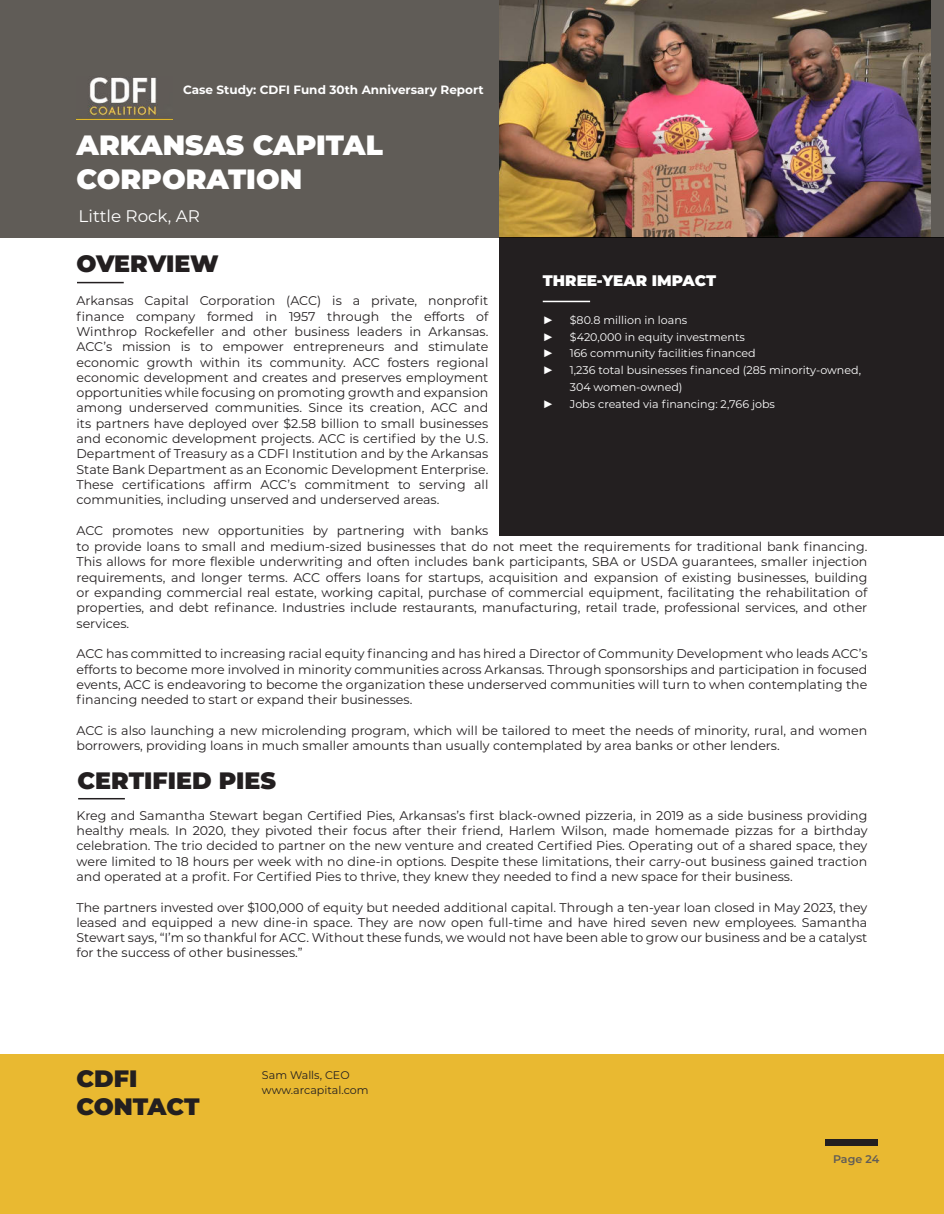
<style>
.page{position:relative;width:944px;height:1214px;background:#fff}
.page>*{position:absolute;margin:0;border:0;box-sizing:border-box;transform-origin:0 0}
.t1{font:900 27.9px/33.5px "Montserrat";color:#fff}
.t2{font:900 23.7px "Montserrat";color:#231f20}
.t3{font:16.8px "Montserrat";color:#fff}
.t4{font:900 15.3px "Montserrat";color:#fff}
.t5{font:12.6px/15.3px "Montserrat";color:#231f20;text-align:justify}
.t6{font:700 12px "Montserrat";color:#fff}
.t7{font:11.1px/16.8px "Montserrat";color:#fff}
.t8{font:11.1px "Montserrat";color:#231f20}
.t9{font:600 11.1px "Montserrat";letter-spacing:-.01em;color:#605c57}
.t10{font:11.1px "Arial";color:#fff}
</style>
<div class="page">
<div style="left:0;top:0;width:944px;height:237px;background:#605c57"></div>
<hr style="left:77px;top:282px;width:47px;height:1px;background:#231f20">
<img style="left:76px;top:77px;width:96px;height:43px">
<img style="left:499px;top:0;width:431px;height:237px">
<hr style="left:78px;top:798px;width:47px;height:1px;background:#231f20">
<div style="left:0;top:1054px;width:944px;height:160px;background:#e9b931"></div>
<div style="left:499px;top:237px;width:445px;height:299px;background:#231f20"></div>
<hr style="left:542px;top:301px;width:48px;height:1px;background:#fff">
<div style="left:825px;top:1139px;width:52px;height:6px;background:#231f20"></div>
<p class="t6" style="left:183px;top:84px;width:302px">Case Study: CDFI Fund 30th Anniversary Report</p>
<h1 class="t1" style="left:76px;top:129px;width:308px">ARKANSAS CAPITAL<br>CORPORATION</h1>
<h3 class="t3" style="left:79px;top:208px;width:123px">Little Rock, AR</h3>
<h2 class="t2" style="left:76px;top:250px;width:144px">OVERVIEW</h2>
<p class="t5" style="left:76px;top:294px;width:413px">Arkansas Capital Corporation (ACC) is a private, nonprofit finance company formed in 1957 through the efforts of Winthrop Rockefeller and other business leaders in Arkansas.<br>ACC’s mission is to empower entrepreneurs and stimulate economic growth within its community. ACC fosters regional economic development and creates and preserves employment opportunities while focusing on promoting growth and expansion among underserved communities. Since its creation, ACC and its partners have deployed over $2.58 billion to small businesses and economic development projects. ACC is certified by the U.S.<br>Department of Treasury as a CDFI Institution and by the Arkansas State Bank Department as an Economic Development Enterprise.<br>These certifications affirm ACC’s commitment to serving all communities, including unserved and underserved areas.</p>
<p class="t5" style="left:76px;top:523px;width:413px">ACC promotes new opportunities by partnering with banks</p>
<p class="t4" style="left:543px;top:272px;width:175px">THREE-YEAR IMPACT</p>
<p class="t10" style="left:542px;top:312px;width:12px">►</p>
<p class="t7" style="left:569px;top:312px;width:119px">$80.8 million in loans</p>
<p class="t10" style="left:542px;top:329px;width:12px">►</p>
<p class="t7" style="left:569px;top:329px;width:177px">$420,000 in equity investments</p>
<p class="t10" style="left:542px;top:346px;width:12px">►</p>
<p class="t7" style="left:569px;top:345px;width:187px">166 community facilities financed</p>
<p class="t10" style="left:542px;top:362px;width:12px">►</p>
<p class="t7" style="left:569px;top:362px;width:293px">1,236 total businesses financed (285 minority-owned,<br>304 women-owned)</p>
<p class="t10" style="left:542px;top:396px;width:12px">►</p>
<p class="t7" style="left:569px;top:396px;width:207px">Jobs created via financing: 2,766 jobs</p>
<p class="t5" style="left:76px;top:539px;width:792px">to provide loans to small and medium-sized businesses that do not meet the requirements for traditional bank financing.<br>This allows for more flexible underwriting and often includes bank participants, SBA or USDA guarantees, smaller injection requirements, and longer terms. ACC offers loans for startups, acquisition and expansion of existing businesses, building or expanding commercial real estate, working capital, purchase of commercial equipment, facilitating the rehabilitation of properties, and debt refinance. Industries include restaurants, manufacturing, retail trade, professional services, and other services.</p>
<p class="t5" style="left:76px;top:646px;width:792px">ACC has committed to increasing racial equity financing and has hired a Director of Community Development who leads ACC’s efforts to become more involved in minority communities across Arkansas. Through sponsorships and participation in focused events, ACC is endeavoring to become the organization these underserved communities will turn to when contemplating the financing needed to start or expand their businesses.</p>
<p class="t5" style="left:76px;top:723px;width:792px">ACC is also launching a new microlending program, which will be tailored to meet the needs of minority, rural, and women borrowers, providing loans in much smaller amounts than usually contemplated by area banks or other lenders.</p>
<h2 class="t2" style="left:78px;top:767px;width:200px">CERTIFIED PIES</h2>
<p class="t5" style="left:76px;top:808px;width:792px">Kreg and Samantha Stewart began Certified Pies, Arkansas’s first black-owned pizzeria, in 2019 as a side business providing healthy meals. In 2020, they pivoted their focus after their friend, Harlem Wilson, made homemade pizzas for a birthday celebration. The trio decided to partner on the new venture and created Certified Pies. Operating out of a shared space, they were limited to 18 hours per week with no dine-in options. Despite these limitations, their carry-out business gained traction and operated at a profit. For Certified Pies to thrive, they knew they needed to find a new space for their business.</p>
<p class="t5" style="left:76px;top:900px;width:792px">The partners invested over $100,000 of equity but needed additional capital. Through a ten-year loan closed in May 2023, they leased and equipped a new dine-in space. They are now open full-time and have hired seven new employees. Samantha Stewart says, “I’m so thankful for ACC. Without these funds, we would not have been able to grow our business and be a catalyst for the success of other businesses.”</p>
<h2 class="t2" style="left:76px;top:1064px;width:62px">CDFI</h2>
<h2 class="t2" style="left:76px;top:1093px;width:124px">CONTACT</h2>
<p class="t8" style="left:262px;top:1069px;width:89px">Sam Walls, CEO</p>
<p class="t8" style="left:262px;top:1085px;width:108px">www.arcapital.com</p>
<p class="t9" style="left:833px;top:1155px;width:48px">Page 24</p>
</div>
